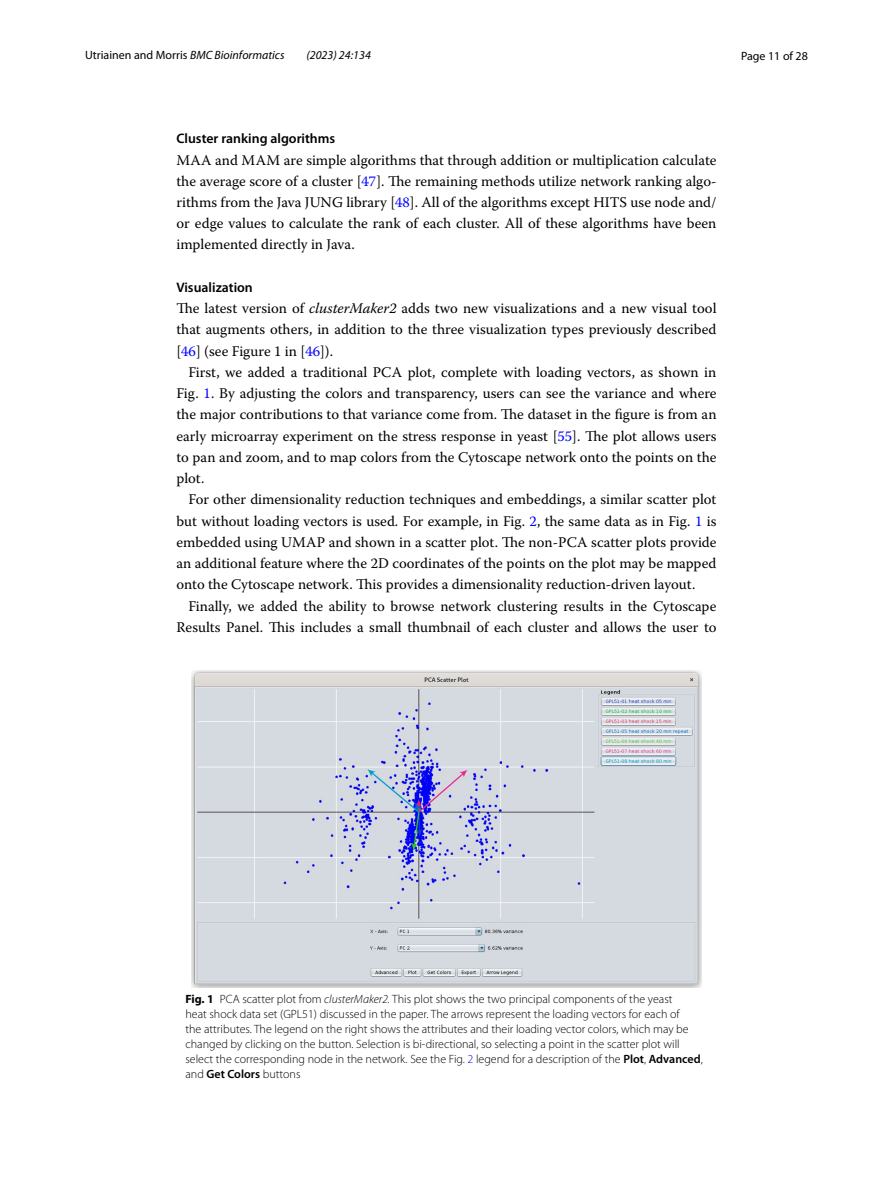
<style>
.page{position:relative;width:893px;height:1187px;background:#fff}
.page>*{position:absolute;margin:0;border:0;box-sizing:border-box;transform-origin:0 0}
.t1{font:14.7px/21.3px "Warnock Pro";color:#000;text-align:justify}
.t2{font:600 13.8px "Myriad Pro";color:#000}
.t3{font:300 12px/15px "Myriad Pro";color:#000}
.t4{font:12px "Myriad Pro";color:#000}
.t5{font:italic 12px "Myriad Pro";color:#000}
.s1{font-style:italic}
.s2{color:#00f}
.s3{font-weight:700}
.s4{font-weight:600}
</style>
<div class="page">
<img style="left:191px;top:671px;width:511px;height:316px">
<p class="t4" style="left:85px;top:48px;width:201px">Utriainen and Morris <span class="s1">BMC Bioinformatics</span></p>
<p class="t5" style="left:306px;top:48px;width:66px">(2023) 24:134</p>
<p class="t4" style="left:741px;top:48px;width:68px">Page 11 of 28</p>
<p class="t2" style="left:176px;top:130px;width:160px">Cluster ranking algorithms</p>
<p class="t1" style="left:176px;top:149px;width:542px">MAA and MAM are simple algorithms that through addition or multiplication calculate the average score of a cluster [<span class="s2">47</span>]. The remaining methods utilize network ranking algo&shy;rithms from the Java JUNG library [<span class="s2">48</span>]. All of the algorithms except HITS use node and/ or edge values to calculate the rank of each cluster. All of these algorithms have been implemented directly in Java.</p>
<p class="t2" style="left:176px;top:278px;width:78px">Visualization</p>
<p class="t1" style="left:176px;top:297px;width:542px">The latest version of <span class="s1">clusterMaker2</span> adds two new visualizations and a new visual tool that augments others, in addition to the three visualization types previously described [<span class="s2">46</span>] (see Figure 1 in [<span class="s2">46</span>]).</p>
<p class="t1" style="left:176px;top:361px;width:542px;text-indent:12px">First, we added a traditional PCA plot, complete with loading vectors, as shown in Fig. <span class="s2">1</span>. By adjusting the colors and transparency, users can see the variance and where the major contributions to that variance come from. The dataset in the figure is from an early microarray experiment on the stress response in yeast [<span class="s2">55</span>]. The plot allows users to pan and zoom, and to map colors from the Cytoscape network onto the points on the plot.</p>
<p class="t1" style="left:176px;top:488px;width:542px;text-indent:12px">For other dimensionality reduction techniques and embeddings, a similar scatter plot but without loading vectors is used. For example, in Fig. <span class="s2">2</span>, the same data as in Fig. <span class="s2">1</span> is embedded using UMAP and shown in a scatter plot. The non-PCA scatter plots provide an additional feature where the 2D coordinates of the points on the plot may be mapped onto the Cytoscape network. This provides a dimensionality reduction-driven layout.</p>
<p class="t1" style="left:176px;top:594px;width:542px;text-align:right">Finally, we added the ability to browse network clustering results in the Cytoscape<br>Results Panel. This includes a small thumbnail of each cluster and allows the user to</p>
<p class="t3" style="left:185px;top:991px;width:519px"><span class="s3">Fig. 1</span> PCA scatter plot from <span class="s1">clusterMaker2.</span> This plot shows the two principal components of the yeast<br>heat shock data set (GPL51) discussed in the paper. The arrows represent the loading vectors for each of<br>the attributes. The legend on the right shows the attributes and their loading vector colors, which may be changed by clicking on the button. Selection is bi-directional, so selecting a point in the scatter plot will select the corresponding node in the network. See the Fig. <span class="s2">2</span> legend for a description of the <span class="s4">Plot</span>, <span class="s4">Advanced</span>, and <span class="s4">Get Colors</span> buttons</p>
</div>
